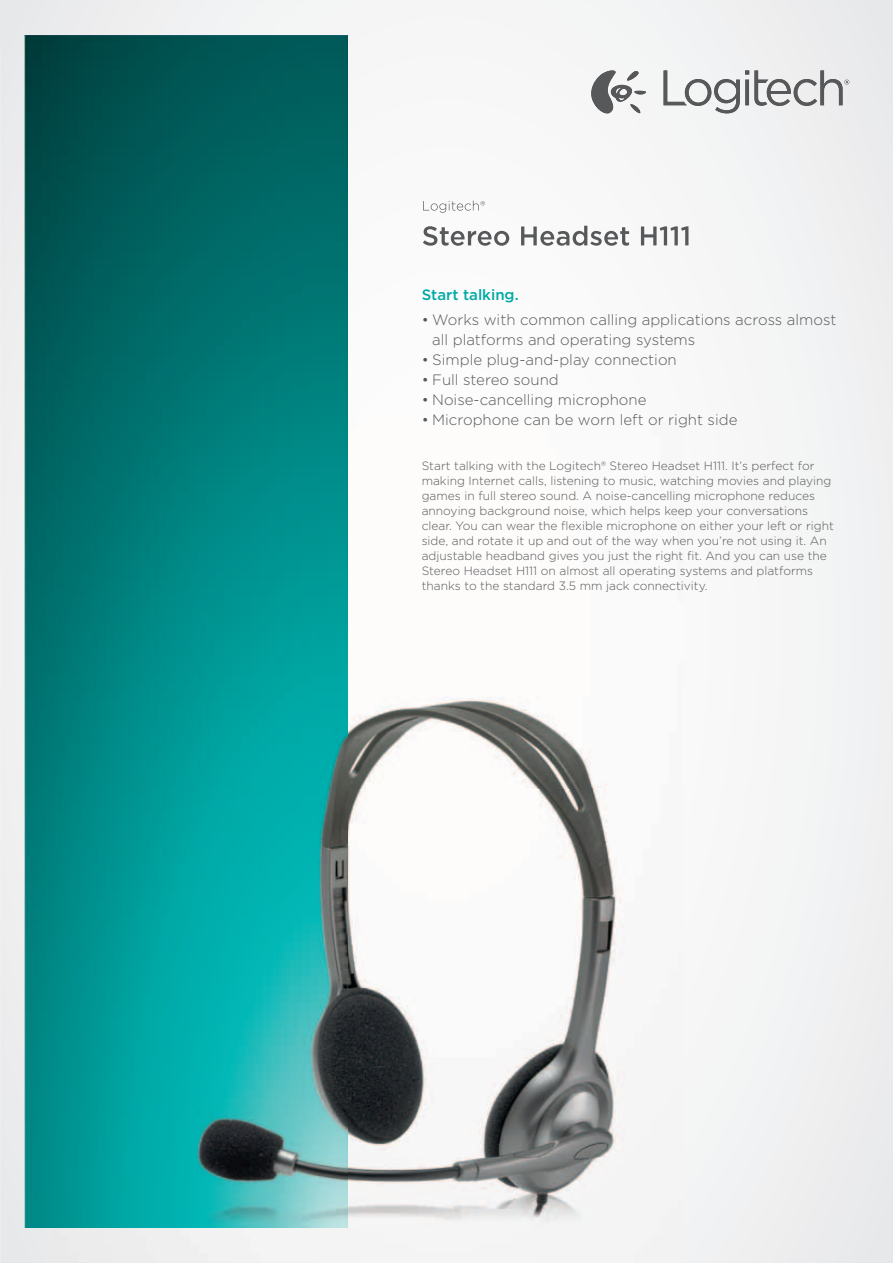
<style>
.page{position:relative;width:893px;height:1263px;background:#fff}
.page>*{position:absolute;margin:0;border:0;box-sizing:border-box;transform-origin:0 0}
.t1{font:300 15px/20px "Gotham";color:#57585a}
.t2{font:500 15px "Gotham";color:#00a9a7}
.t3{font:300 12px/15px "Gotham";color:#57585a}
</style>
<div class="page">
<img style="left:0;top:0;width:893px;height:52px">
<div style="left:0;top:52px;width:52px;height:1211px;background:#eeeeef"></div>
<img style="left:347px;top:52px;width:336px;height:1105px">
<img style="left:315px;top:1157px;width:368px;height:106px">
<img style="left:25px;top:35px;width:322px;height:1193px">
<img style="left:423px;top:201px;width:62px;height:12px">
<img style="left:423px;top:226px;width:265px;height:20px">
<svg style="left:663px;top:70px;width:186px;height:43px"></svg>
<svg style="left:590px;top:70px;width:57px;height:44px"></svg>
<img style="left:611px;top:85px;width:21px;height:17px">
<p class="t2" style="left:422px;top:285px;width:99px">Start talking.</p>
<p class="t1" style="left:432px;top:310px;width:406px;text-indent:-10px">• Works with common calling applications across almost all platforms and operating systems</p>
<p class="t1" style="left:422px;top:349px;width:257px">• Simple plug-and-play connection</p>
<p class="t1" style="left:422px;top:369px;width:139px">• Full stereo sound</p>
<p class="t1" style="left:422px;top:389px;width:226px">• Noise-cancelling microphone</p>
<p class="t1" style="left:422px;top:409px;width:317px">• Microphone can be worn left or right side</p>
<p class="t3" style="left:422px;top:458px;width:414px">Start talking with the Logitech® Stereo Headset H111. It’s perfect for making Internet calls, listening to music, watching movies and playing games in full stereo sound. A noise-cancelling microphone reduces annoying background noise, which helps keep your conversations clear. You can wear the flexible microphone on either your left or right side, and rotate it up and out of the way when you’re not using it. An adjustable headband gives you just the right fit. And you can use the Stereo Headset H111 on almost all operating systems and platforms thanks to the standard 3.5 mm jack connectivity.</p>
</div>
